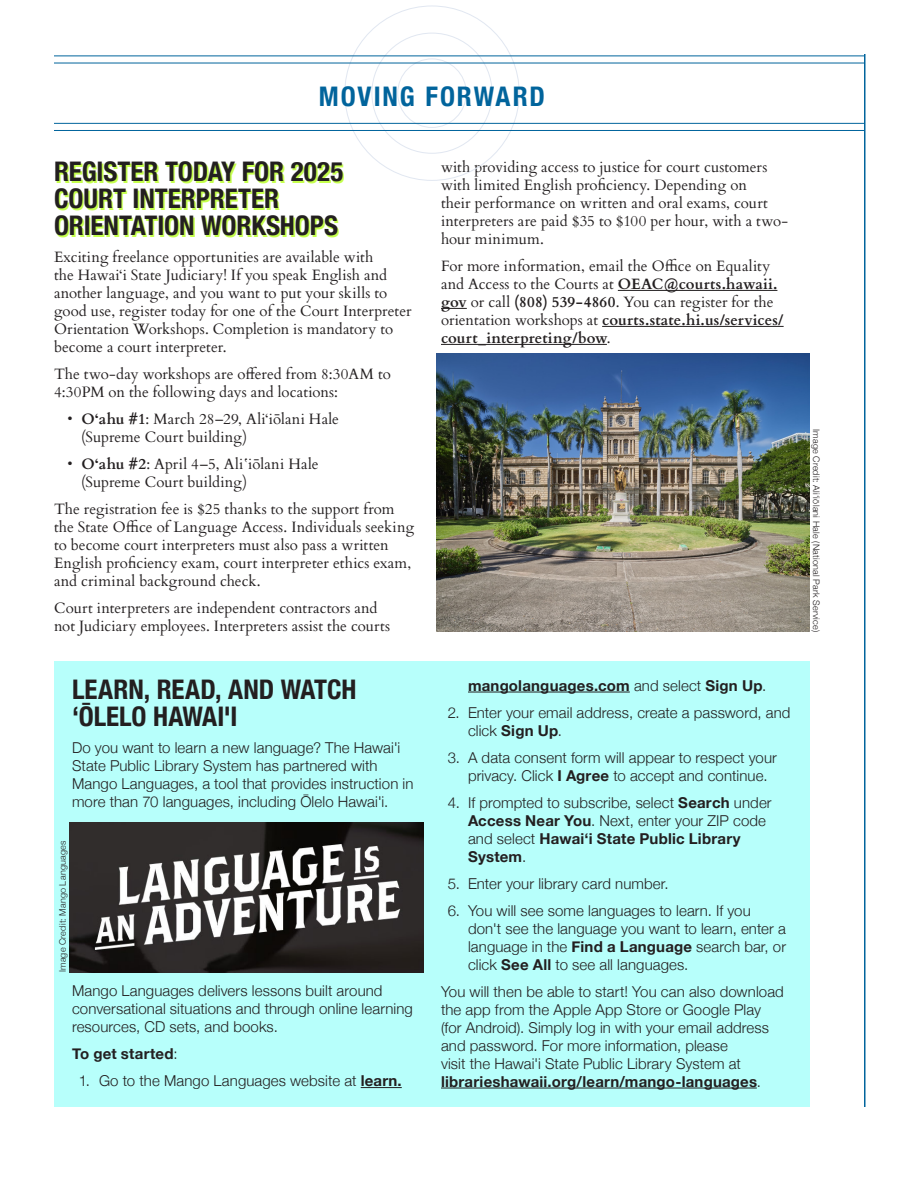
<style>
.page{position:relative;width:918px;height:1188px;background:#fff}
.page>*{position:absolute;margin:0;border:0;box-sizing:border-box;transform-origin:0 0}
.t1{font:700 condensed 27px/27px "Helvetica Neue";color:#231f20}
.t2{font:700 condensed 27px "Helvetica Neue";letter-spacing:.07em;color:#01649c}
.t3{font:15px/18px "Cardo";letter-spacing:.005em;color:#231f20}
.t4{font:300 15px/18px "Helvetica Neue";letter-spacing:.005em;color:#231f20}
.t5{font:700 15px "Helvetica Neue";letter-spacing:.015em;color:#231f20}
.t6{font:300 9px "Helvetica Neue";letter-spacing:.025em;color:#231f20}
.s1{font-weight:700}
.s2{font-weight:300}
</style>
<div class="page">
<hr style="left:864px;top:54px;width:2px;height:1053px;background:#01649c">
<hr style="left:618px;top:290px;width:159px;height:1px;background:#231f20">
<svg style="left:441px;top:308px;width:26px;height:1px"></svg>
<hr style="left:602px;top:326px;width:182px;height:1px;background:#231f20">
<hr style="left:441px;top:344px;width:166px;height:1px;background:#231f20">
<div style="left:398px;top:59px;width:68px;height:69px;border:1px solid #e1e7f1;border-radius:50%"></div>
<hr style="left:54px;top:123px;width:810px;height:1px;background:#01649c">
<hr style="left:54px;top:130px;width:810px;height:1px;background:#01649c">
<hr style="left:54px;top:56px;width:810px;height:1px;background:#01649c">
<hr style="left:54px;top:63px;width:810px;height:1px;background:#01649c">
<div style="left:54px;top:662px;width:756px;height:445px;background:#b7fffb"></div>
<hr style="left:361px;top:1087px;width:41px;height:1px;background:#231f20">
<hr style="left:468px;top:692px;width:162px;height:1px;background:#231f20">
<hr style="left:441px;top:1088px;width:316px;height:1px;background:#231f20">
<img style="left:436px;top:353px;width:374px;height:279px">
<img style="left:69px;top:822px;width:354px;height:150px">
<p class="t2" style="left:319px;top:74px;width:228px">MOVING FORWARD</p>
<p class="t1" style="left:54px;top:156px;width:291px">REGISTER TODAY FOR 2025<br>COURT INTERPRETER<br>ORIENTATION WORKSHOPS</p>
<p class="t3" style="left:54px;top:247px;width:359px">Exciting freelance opportunities are available with<br>the Hawai‘i State Judiciary! If you speak English and another language, and you want to put your skills to good use, register today for one of the Court Interpreter Orientation Workshops. Completion is mandatory to become a court interpreter.</p>
<p class="t3" style="left:54px;top:364px;width:338px">The two-day workshops are offered from 8:30AM to<br>4:30PM on the following days and locations:</p>
<p class="t3" style="left:81px;top:409px;width:260px;text-indent:-14px">• <span class="s1">O‘ahu #1</span>: March 28–29, Ali‘iōlani Hale (Supreme Court building)</p>
<p class="t3" style="left:81px;top:454px;width:239px;text-indent:-14px">• <span class="s1">O‘ahu #2</span>: April 4–5, Aliʻiōlani Hale (Supreme Court building)</p>
<p class="t3" style="left:54px;top:499px;width:362px">The registration fee is $25 thanks to the support from the State Office of Language Access. Individuals seeking to become court interpreters must also pass a written English proficiency exam, court interpreter ethics exam, and criminal background check.</p>
<p class="t3" style="left:54px;top:598px;width:338px">Court interpreters are independent contractors and not Judiciary employees. Interpreters assist the courts</p>
<p class="t1" style="left:72px;top:674px;width:286px">LEARN, READ, AND WATCH ʻŌLELO HAWAI'I</p>
<p class="t4" style="left:72px;top:738px;width:343px">Do you want to learn a new language? The Hawai'i State Public Library System has partnered with Mango Languages, a tool that provides instruction in more than 70 languages, including Ōlelo Hawai'i.</p>
<p class="t6" style="left:56px;top:972px;width:133px;rotate:-90deg">Image Credit: Mango Languages</p>
<p class="t4" style="left:72px;top:981px;width:342px">Mango Languages delivers lessons built around conversational situations and through online learning resources, CD sets, and books.</p>
<p class="t5" style="left:72px;top:1042px;width:107px">To get started<span class="s2">:</span></p>
<p class="t4" style="left:79px;top:1071px;width:325px">1. Go to the Mango Languages website at <span class="s1">learn.</span></p>
<p class="t3" style="left:441px;top:157px;width:349px">with providing access to justice for court customers with limited English proficiency. Depending on<br>their performance on written and oral exams, court interpreters are paid $35 to $100 per hour, with a two&shy;hour minimum.</p>
<p class="t3" style="left:441px;top:256px;width:344px">For more information, email the Office on Equality and Access to the Courts at <span class="s1">OEAC@courts.hawaii. gov</span> or call <span class="s1">(808) 539-4860</span>. You can register for the orientation workshops at <span class="s1">courts.state.hi.us/services/ court_interpreting/bow</span>.</p>
<p class="t5" style="left:468px;top:673px;width:300px">mangolanguages.com <span class="s2">and select</span> Sign Up<span class="s2">.</span></p>
<p class="t4" style="left:468px;top:702px;width:324px;text-indent:-20px">2. Enter your email address, create a password, and click <span class="s1">Sign Up</span>.</p>
<p class="t4" style="left:468px;top:747px;width:310px;text-indent:-20px">3. A data consent form will appear to respect your privacy. Click <span class="s1">I Agree</span> to accept and continue.</p>
<p class="t4" style="left:468px;top:792px;width:305px;text-indent:-20px">4. If prompted to subscribe, select <span class="s1">Search</span> under <span class="s1">Access Near You</span>. Next, enter your ZIP code and select <span class="s1">Hawai‘i State Public Library System</span>.</p>
<p class="t4" style="left:448px;top:873px;width:222px">5. Enter your library card number.</p>
<p class="t4" style="left:468px;top:900px;width:320px;text-indent:-20px">6. You will see some languages to learn. If you don't see the language you want to learn, enter a language in the <span class="s1">Find a Language</span> search bar, or click <span class="s1">See All</span> to see all languages.</p>
<p class="t4" style="left:441px;top:981px;width:344px">You will then be able to start! You can also download the app from the Apple App Store or Google Play (for Android). Simply log in with your email address and password. For more information, please<br>visit the Hawai'i State Public Library System at <span class="s1">librarieshawaii.org/learn/mango-languages</span>.</p>
<p class="t6" style="left:823px;top:429px;width:205px;rotate:90deg">Image Credit: Aliʻiōlani Hale (National Park Service)</p>
</div>
